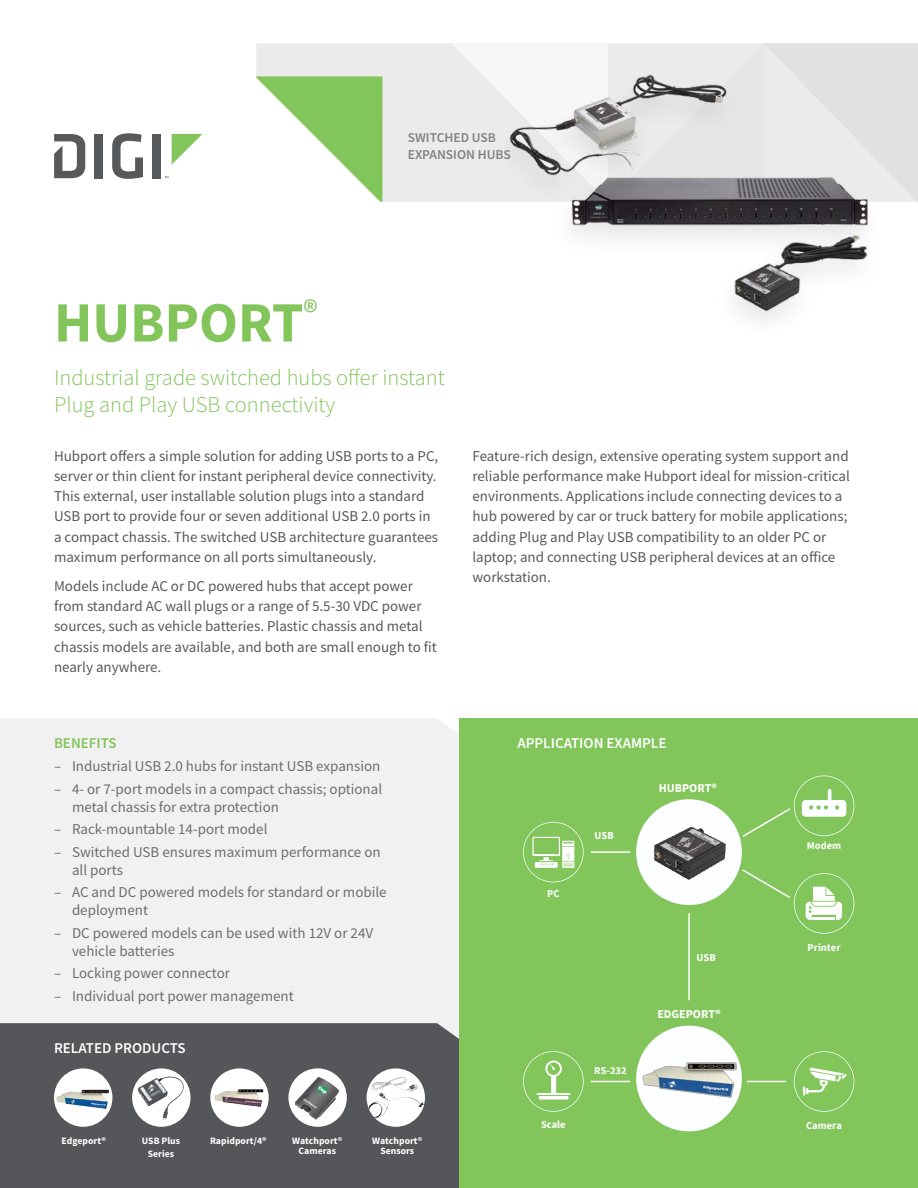
<style>
.page{position:relative;width:918px;height:1188px;background:#fff}
.page>*{position:absolute;margin:0;border:0;box-sizing:border-box;transform-origin:0 0}
.t1{font:700 57px "Source Sans Pro";color:#82c55b}
.Product_Description{font:300 22.5px/27px "Source Sans Pro";color:#82c55b}
.Body_Copy{font:15px/20.2px "Source Sans Pro";color:#58595b}
.Bullets{font:15px/18px "Source Sans Pro";color:#6d6e71}
.t2{font:600 15px "Source Sans Pro";color:#fff}
.t3{font:600 15px "Source Sans Pro";color:#82c55b}
.t4{font:600 13.5px/16.5px "Source Sans Pro";color:#808285}
.t5{font:700 12px "Source Sans Pro";color:#fff}
.t6{font:700 10.5px "Source Sans Pro";color:#fff}
.t7{font:700 9.75px/10.5px "Source Sans Pro";color:#fff;text-align:center}
</style>
<div class="page">
<div style="left:95px;top:134px;width:8px;height:44px;background:#58595b"></div>
<svg style="left:112px;top:133px;width:31px;height:46px"></svg>
<div style="left:152px;top:134px;width:9px;height:44px;background:#58595b"></div>
<svg style="left:172px;top:134px;width:30px;height:30px"></svg>
<svg style="left:54px;top:134px;width:31px;height:44px"></svg>
<div style="left:0;top:719px;width:459px;height:304px;background:#f1f1f2"></div>
<div style="left:0;top:1023px;width:459px;height:165px;background:#55565a"></div>
<div style="left:256px;top:44px;width:195px;height:158px;background:#ebebeb"></div>
<svg style="left:256px;top:76px;width:126px;height:126px"></svg>
<svg style="left:451px;top:43px;width:467px;height:159px"></svg>
<div style="left:54px;top:1068px;width:58px;height:59px;background:#fff;border-radius:50%"></div>
<svg style="left:54px;top:1075px;width:58px;height:47px"></svg>
<img style="left:56px;top:1089px;width:53px;height:20px">
<div style="left:210px;top:1068px;width:59px;height:59px;background:#fff;border-radius:50%"></div>
<div style="left:210px;top:1077px;width:59px;height:41px;background:#fff"></div>
<img style="left:214px;top:1089px;width:49px;height:18px">
<svg style="left:367px;top:1068px;width:58px;height:59px"></svg>
<img style="left:371px;top:1077px;width:29px;height:14px">
<svg style="left:132px;top:1068px;width:59px;height:59px"></svg>
<img style="left:138px;top:1077px;width:30px;height:29px">
<svg style="left:288px;top:1068px;width:59px;height:59px"></svg>
<img style="left:295px;top:1077px;width:22px;height:32px">
<img style="left:504px;top:67px;width:384px;height:254px">
<div style="left:459px;top:722px;width:459px;height:466px;background:#82c55b"></div>
<div style="left:636px;top:1026px;width:106px;height:105px;background:#fdfeff;border-radius:50%"></div>
<hr style="left:747px;top:1081px;width:39px;height:1px;background:#fff">
<hr style="left:688px;top:914px;width:2px;height:86px;background:#fff">
<div style="left:636px;top:799px;width:106px;height:106px;background:#fdfeff;border-radius:50%"></div>
<hr style="left:591px;top:1081px;width:39px;height:1px;background:#fff">
<hr style="left:591px;top:851px;width:39px;height:2px;background:#fff">
<svg style="left:741px;top:776px;width:113px;height:62px;background:#92cc70"></svg>
<svg style="left:523px;top:822px;width:61px;height:60px;background:#99cf79"></svg>
<svg style="left:741px;top:868px;width:113px;height:66px;background:#93cc71"></svg>
<svg style="left:794px;top:1051px;width:60px;height:61px;background:#92cc71"></svg>
<svg style="left:523px;top:1051px;width:61px;height:61px;background:#92cc70"></svg>
<img style="left:642px;top:1062px;width:95px;height:36px">
<img style="left:654px;top:826px;width:72px;height:54px">
<p class="t1" style="left:54px;top:286px;width:265px">HUBPORT<sup>®</sup></p>
<p class="t4" style="left:408px;top:129px;width:104px">SWITCHED USB<br>EXPANSION HUBS</p>
<p class="Product_Description" style="left:54px;top:364px;width:392px">Industrial grade switched hubs offer instant<br>Plug and Play USB connectivity</p>
<p class="Body_Copy" style="left:54px;top:445px;width:386px">Hubport offers a simple solution for adding USB ports to a PC, server or thin client for instant peripheral device connectivity.<br>This external, user installable solution plugs into a standard USB port to provide four or seven additional USB 2.0 ports in a compact chassis. The switched USB architecture guarantees maximum performance on all ports simultaneously.</p>
<p class="Body_Copy" style="left:54px;top:576px;width:385px">Models include AC or DC powered hubs that accept power from standard AC wall plugs or a range of 5.5-30 VDC power sources, such as vehicle batteries. Plastic chassis and metal chassis models are available, and both are small enough to fit nearly anywhere.</p>
<p class="Body_Copy" style="left:472px;top:445px;width:379px">Feature-rich design, extensive operating system support and reliable performance make Hubport ideal for mission-critical environments. Applications include connecting devices to a hub powered by car or truck battery for mobile applications; adding Plug and Play USB compatibility to an older PC or laptop; and connecting USB peripheral devices at an office workstation.</p>
<p class="t3" style="left:54px;top:734px;width:64px">BENEFITS</p>
<p class="t2" style="left:518px;top:734px;width:151px">APPLICATION EXAMPLE</p>
<p class="Bullets" style="left:54px;top:757px;width:328px">– Industrial USB 2.0 hubs for instant USB expansion</p>
<p class="Bullets" style="left:72px;top:779px;width:312px;text-indent:-18px">– 4- or 7-port models in a compact chassis; optional metal chassis for extra protection</p>
<p class="Bullets" style="left:54px;top:820px;width:215px">– Rack-mountable 14-port model</p>
<p class="Bullets" style="left:72px;top:843px;width:310px;text-indent:-18px">– Switched USB ensures maximum performance on all ports</p>
<p class="Bullets" style="left:72px;top:883px;width:316px;text-indent:-18px">– AC and DC powered models for standard or mobile deployment</p>
<p class="Bullets" style="left:72px;top:924px;width:303px;text-indent:-18px">– DC powered models can be used with 12V or 24V vehicle batteries</p>
<p class="Bullets" style="left:54px;top:964px;width:178px">– Locking power connector</p>
<p class="Bullets" style="left:54px;top:987px;width:241px">– Individual port power management</p>
<p class="t5" style="left:659px;top:780px;width:60px">HUBPORT®</p>
<p class="t6" style="left:595px;top:828px;width:21px">USB</p>
<p class="t6" style="left:547px;top:887px;width:14px">PC</p>
<p class="t6" style="left:697px;top:950px;width:21px">USB</p>
<p class="t2" style="left:54px;top:1038px;width:133px">RELATED PRODUCTS</p>
<p class="t6" style="left:594px;top:1063px;width:34px">RS-232</p>
<p class="t5" style="left:657px;top:1006px;width:65px">EDGEPORT®</p>
<p class="t6" style="left:807px;top:838px;width:36px">Modem</p>
<p class="t6" style="left:808px;top:940px;width:34px">Printer</p>
<p class="t7" style="left:62px;top:1135px;width:46px">Edgeport®</p>
<p class="t7" style="left:210px;top:1135px;width:58px">Rapidport/4®</p>
<p class="t7" style="left:372px;top:1135px;width:52px">Watchport®<br>Sensors</p>
<p class="t7" style="left:142px;top:1134px;width:40px;line-height:13.5px">USB Plus<br>Series</p>
<p class="t7" style="left:292px;top:1135px;width:52px">Watchport®<br>Cameras</p>
<p class="t6" style="left:541px;top:1117px;width:26px">Scale</p>
<p class="t6" style="left:806px;top:1118px;width:37px">Camera</p>
</div>
